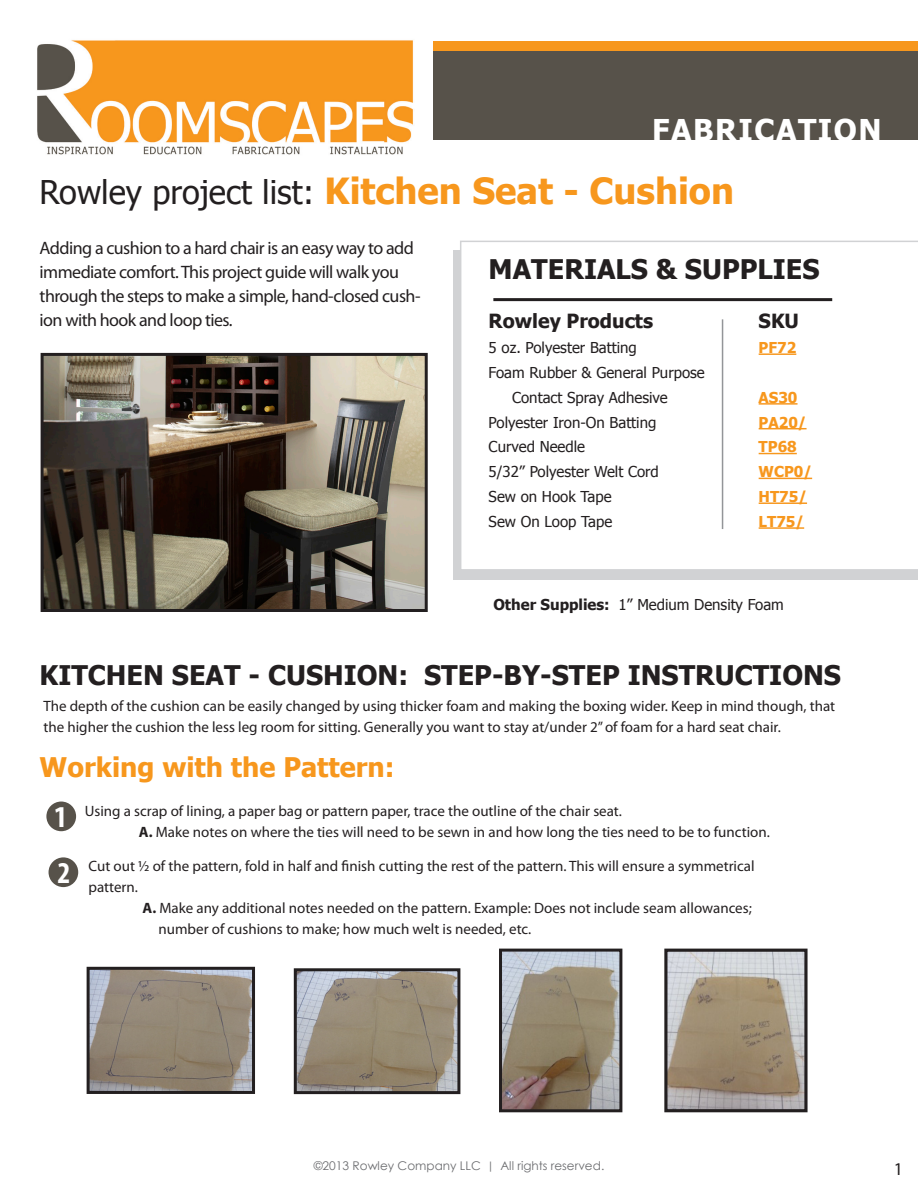
<style>
.page{position:relative;width:918px;height:1188px;background:#fff}
.page>*{position:absolute;margin:0;border:0;box-sizing:border-box;transform-origin:0 0}
.t1{font:700 36px "Tahoma";color:#f7971d}
.t2{font:700 condensed 30.45px "Myriad Pro";color:#fff}
.t3{font:700 30px "Tahoma";letter-spacing:.05em;color:#fff}
.t4{font:700 27px "Tahoma";color:#231f20}
.t5{font:700 27px "Tahoma";color:#f7971d}
.t6{font:700 19.5px "Tahoma";color:#231f20}
.t7{font:18px/24px "Myriad Pro";letter-spacing:-.03em;color:#231f20}
.t8{font:15px/21px "Myriad Pro";color:#231f20}
.t9{font:15px "Tahoma";color:#231f20}
.t10{font:700 15px "Tahoma";color:#f7971d}
.t11{font:12px "Century Gothic";color:#6c6d70}
.s1{font-weight:400;font-size:32.7px;color:#231f20}
.s2{font-weight:700}
.s3{font-family:"Tw Cen"}
</style>
<div class="page">
<div style="left:454px;top:250px;width:464px;height:330px;background:#d1d2d4"></div>
<div style="left:460px;top:241px;width:458px;height:328px;background:#fff"></div>
<div style="left:434px;top:41px;width:484px;height:99px;background:#57524a"></div>
<img style="left:37px;top:40px;width:376px;height:115px">
<hr style="left:493px;top:298px;width:339px;height:3px;background:#231f20">
<div style="left:434px;top:41px;width:484px;height:10px;background:#f7971d"></div>
<div style="left:46px;top:802px;width:30px;height:29px;background:#57524a;border-radius:50%"></div>
<hr style="left:759px;top:353px;width:37px;height:2px;background:#f7971d">
<hr style="left:759px;top:403px;width:39px;height:2px;background:#f7971d">
<hr style="left:759px;top:428px;width:48px;height:1px;background:#f7971d">
<hr style="left:759px;top:453px;width:38px;height:1px;background:#f7971d">
<hr style="left:759px;top:478px;width:53px;height:1px;background:#f7971d">
<hr style="left:759px;top:502px;width:48px;height:2px;background:#f7971d">
<hr style="left:759px;top:527px;width:45px;height:2px;background:#f7971d">
<hr style="left:722px;top:319px;width:1px;height:210px;background:#939598">
<img style="left:45px;top:357px;width:379px;height:251px">
<div style="left:41px;top:353px;width:387px;height:259px;border:3px solid #231f20"></div>
<div style="left:49px;top:857px;width:29px;height:30px;background:#57524a;border-radius:50%"></div>
<img style="left:91px;top:971px;width:160px;height:119px">
<div style="left:87px;top:967px;width:168px;height:127px;border:3px solid #231f20"></div>
<img style="left:298px;top:972px;width:158px;height:118px">
<div style="left:294px;top:968px;width:166px;height:126px;border:3px solid #231f20"></div>
<img style="left:503px;top:953px;width:115px;height:155px">
<div style="left:499px;top:949px;width:123px;height:163px;border:3px solid #231f20"></div>
<img style="left:668px;top:953px;width:136px;height:155px">
<div style="left:664px;top:949px;width:144px;height:163px;border:3px solid #231f20"></div>
<p class="t3" style="left:652px;top:109px;width:231px">FABRICATION</p>
<p class="t1" style="left:40px;top:166px;width:696px"><span class="s1">Rowley project list:</span> Kitchen Seat - Cushion</p>
<p class="t7" style="left:40px;top:236px;width:382px">Adding a cushion to a hard chair is an easy way to add immediate comfort. This project guide will walk you through the steps to make a simple, hand-closed cush&shy;ion with hook and loop ties.</p>
<p class="t4" style="left:489px;top:250px;width:333px">MATERIALS &amp; SUPPLIES</p>
<p class="t6" style="left:489px;top:308px;width:166px">Rowley Products</p>
<p class="t6" style="left:759px;top:308px;width:42px">SKU</p>
<p class="t9" style="left:489px;top:338px;width:150px">5 oz. Polyester Batting</p>
<p class="t10" style="left:759px;top:337px;width:39px">PF72</p>
<p class="t9" style="left:489px;top:362px;width:218px">Foam Rubber &amp; General Purpose</p>
<p class="t9" style="left:512px;top:387px;width:157px">Contact Spray Adhesive</p>
<p class="t10" style="left:759px;top:387px;width:40px">AS30</p>
<p class="t9" style="left:489px;top:412px;width:169px">Polyester Iron-On Batting</p>
<p class="t10" style="left:759px;top:412px;width:49px">PA20/</p>
<p class="t9" style="left:489px;top:437px;width:98px">Curved Needle</p>
<p class="t10" style="left:759px;top:437px;width:40px">TP68</p>
<p class="t9" style="left:489px;top:462px;width:172px">5/32” Polyester Welt Cord</p>
<p class="t10" style="left:759px;top:461px;width:55px">WCP0/</p>
<p class="t9" style="left:489px;top:487px;width:125px">Sew on Hook Tape</p>
<p class="t10" style="left:759px;top:486px;width:50px">HT75/</p>
<p class="t9" style="left:489px;top:511px;width:125px">Sew On Loop Tape</p>
<p class="t10" style="left:759px;top:511px;width:47px">LT75/</p>
<p class="t9" style="left:493px;top:595px;width:292px"><span class="s2">Other Supplies:</span> 1” Medium Density Foam</p>
<p class="t4" style="left:40px;top:656px;width:803px">KITCHEN SEAT - CUSHION: STEP-BY-STEP INSTRUCTIONS</p>
<p class="t8" style="left:43px;top:695px;width:793px">The depth of the cushion can be easily changed by using thicker foam and making the boxing wider. Keep in mind though, that the higher the cushion the less leg room for sitting. Generally you want to stay at/under 2” of foam for a hard seat chair.</p>
<p class="t5" style="left:40px;top:748px;width:357px">Working with the Pattern:</p>
<p class="t8" style="left:85px;top:800px;width:539px">Using a scrap of lining, a paper bag or pattern paper, trace the outline of the chair seat.</p>
<p class="t8" style="left:139px;top:821px;width:633px"><span class="s2">A.</span> Make notes on where the ties will need to be sewn in and how long the ties need to be to function.</p>
<p class="t2" style="left:54px;top:798px;width:14px">1</p>
<p class="t2" style="left:57px;top:854px;width:14px">2</p>
<p class="t8" style="left:89px;top:855px;width:668px">Cut out ½ of the pattern, fold in half and finish cutting the rest of the pattern. This will ensure a symmetrical pattern.</p>
<p class="t8" style="left:159px;top:897px;width:595px;text-indent:-16px"><span class="s2">A.</span> Make any additional notes needed on the pattern. Example: Does not include seam allowances; number of cushions to make; how much welt is needed, etc.</p>
<p class="t11" style="left:314px;top:1157px;width:292px">©2013 Rowley Company LLC <span class="s3">|</span> All rights reserved.</p>
<p class="t7" style="left:894px;top:1156px;width:11px">1</p>
</div>
